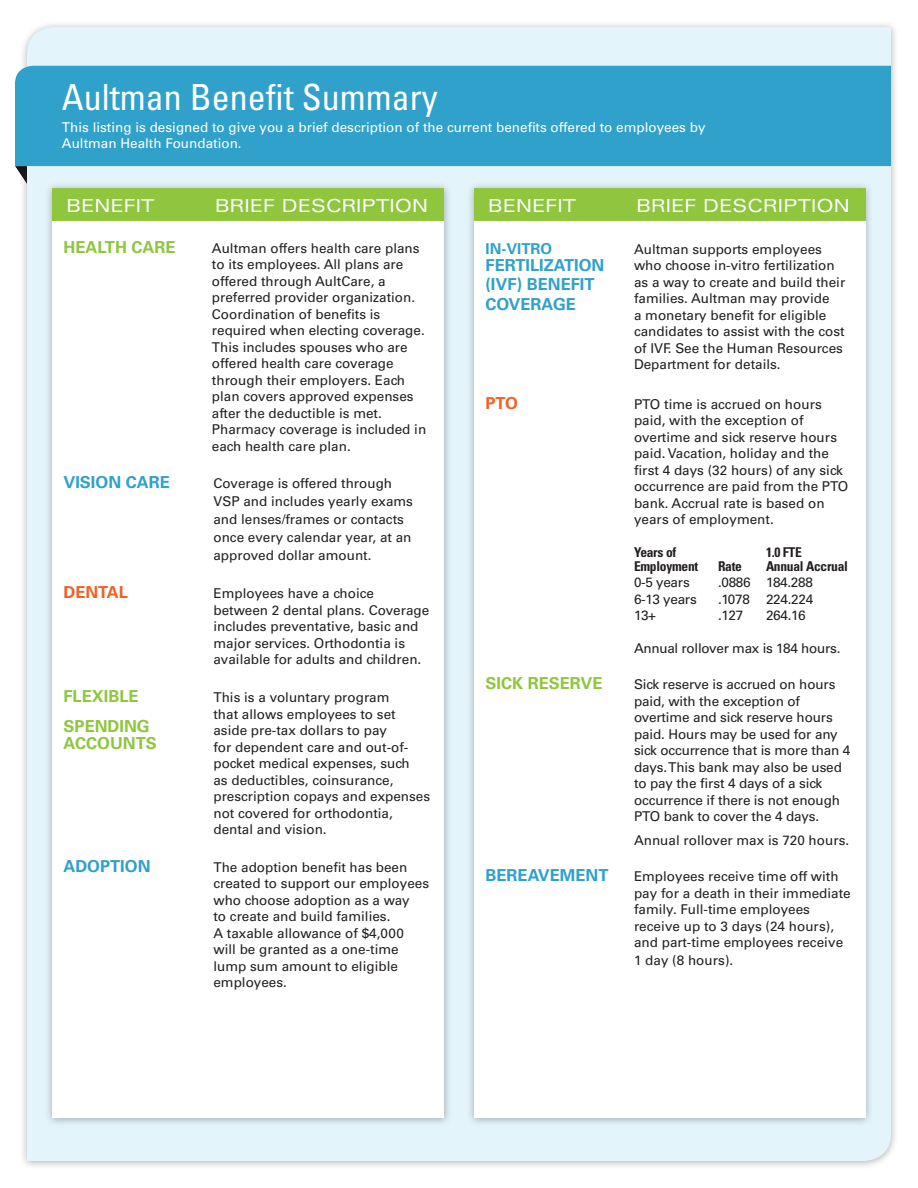
<style>
.page{position:relative;width:918px;height:1188px;background:#fff}
.page>*{position:absolute;margin:0;border:0;box-sizing:border-box;transform-origin:0 0}
.t1{font:condensed 36px "Univers LT Std";color:#fff}
.t2{font:expanded 18px "Univers LT Std";color:#fff}
.t3{font:700 16.5px "Univers LT Std";color:#2fa1ca}
.t4{font:700 16.5px "Univers LT Std";color:#8fc63e}
.t5{font:700 16.5px "Univers LT Std";color:#f26024}
.t6{font:700 15px "Univers LT Std";color:#2fa1ca}
.t7{font:13.5px/16.5px "Univers LT Std";color:#231f20}
.t8{font:13.5px/16.2px "Univers LT Std";color:#fff}
.t9{font:13.5px "Univers LT Std";letter-spacing:-.02em;color:#231f20}
.t10{font:700 condensed 13.5px "Univers LT Std";letter-spacing:-.02em;color:#231f20}
</style>
<div class="page">
<div style="left:19px;top:20px;width:880px;height:1151px;background:#231f20;opacity:.35"></div>
<div style="left:27px;top:27px;width:864px;height:1134px;background:#e4f4fb"></div>
<div style="left:15px;top:66px;width:876px;height:100px;background:#2fa1ca"></div>
<div style="left:44px;top:182px;width:409px;height:945px;background:#231f20;opacity:.35"></div>
<div style="left:53px;top:189px;width:391px;height:929px;background:#fff"></div>
<div style="left:466px;top:182px;width:408px;height:945px;background:#231f20;opacity:.35"></div>
<div style="left:474px;top:189px;width:391px;height:929px;background:#fff"></div>
<div style="left:53px;top:189px;width:391px;height:32px;background:#8fc63e"></div>
<div style="left:474px;top:189px;width:391px;height:32px;background:#8fc63e"></div>
<div style="left:14px;top:165px;width:15px;height:21px;background:#231f20;opacity:.35"></div>
<p class="t1" style="left:62px;top:74px;width:377px">Aultman Benefit Summary</p>
<p class="t8" style="left:62px;top:119px;width:645px">This listing is designed to give you a brief description of the current benefits offered to employees by<br>Aultman Health Foundation.</p>
<p class="t2" style="left:67px;top:195px;width:89px">BENEFIT</p>
<p class="t2" style="left:215px;top:195px;width:215px">BRIEF DESCRIPTION</p>
<p class="t2" style="left:488px;top:195px;width:89px">BENEFIT</p>
<p class="t2" style="left:637px;top:195px;width:215px">BRIEF DESCRIPTION</p>
<p class="t4" style="left:63px;top:237px;width:114px">HEALTH CARE</p>
<p class="t7" style="left:212px;top:240px;width:216px">Aultman offers health care plans to its employees. All plans are offered through AultCare, a preferred provider organization.<br>Coordination of benefits is required when electing coverage.<br>This includes spouses who are offered health care coverage through their employers. Each plan covers approved expenses after the deductible is met.<br>Pharmacy coverage is included in each health care plan.</p>
<p class="t3" style="left:63px;top:473px;width:108px">VISION CARE</p>
<p class="t7" style="left:213px;top:475px;width:201px;line-height:18px">Coverage is offered through<br>VSP and includes yearly exams and lenses/frames or contacts once every calendar year, at an approved dollar amount.</p>
<p class="t5" style="left:63px;top:583px;width:66px">DENTAL</p>
<p class="t7" style="left:213px;top:585px;width:217px">Employees have a choice between 2 dental plans. Coverage includes preventative, basic and major services. Orthodontia is available for adults and children.</p>
<p class="t4" style="left:63px;top:687px;width:77px">FLEXIBLE</p>
<p class="t7" style="left:213px;top:689px;width:218px">This is a voluntary program<br>that allows employees to set aside pre-tax dollars to pay<br>for dependent care and out-of&shy;pocket medical expenses, such<br>as deductibles, coinsurance, prescription copays and expenses not covered for orthodontia, dental and vision.</p>
<p class="t3" style="left:63px;top:856px;width:89px">ADOPTION</p>
<p class="t7" style="left:213px;top:859px;width:217px">The adoption benefit has been created to support our employees who choose adoption as a way<br>to create and build families.<br>A taxable allowance of $4,000 will be granted as a one-time lump sum amount to eligible employees.</p>
<p class="t6" style="left:486px;top:240px;width:68px">IN-VITRO</p>
<p class="t7" style="left:634px;top:241px;width:213px">Aultman supports employees who choose in-vitro fertilization as a way to create and build their families. Aultman may provide<br>a monetary benefit for eligible candidates to assist with the cost of IVF. See the Human Resources<br>Department for details.</p>
<p class="t5" style="left:486px;top:393px;width:34px">PTO</p>
<p class="t7" style="left:634px;top:396px;width:216px">PTO time is accrued on hours paid, with the exception of overtime and sick reserve hours paid. Vacation, holiday and the first 4 days (32 hours) of any sick occurrence are paid from the PTO bank. Accrual rate is based on years of employment.</p>
<p class="t10" style="left:634px;top:544px;width:44px">Years of</p>
<p class="t10" style="left:766px;top:544px;width:37px">1.0 FTE</p>
<p class="t10" style="left:634px;top:558px;width:66px">Employment</p>
<p class="t10" style="left:718px;top:558px;width:25px">Rate</p>
<p class="t10" style="left:766px;top:558px;width:83px">Annual Accrual</p>
<p class="t7" style="left:634px;top:575px;width:57px">0-5 years</p>
<p class="t9" style="left:718px;top:575px;width:96px">.0886 184.288</p>
<p class="t7" style="left:634px;top:591px;width:64px">6-13 years</p>
<p class="t9" style="left:718px;top:591px;width:97px">.1078 224.224</p>
<p class="t7" style="left:634px;top:608px;width:24px">13+</p>
<p class="t7" style="left:718px;top:608px;width:27px">.127</p>
<p class="t7" style="left:766px;top:608px;width:41px">264.16</p>
<p class="t9" style="left:634px;top:641px;width:208px">Annual rollover max is 184 hours.</p>
<p class="t4" style="left:486px;top:674px;width:119px">SICK RESERVE</p>
<p class="t7" style="left:634px;top:677px;width:218px">Sick reserve is accrued on hours paid, with the exception of overtime and sick reserve hours paid. Hours may be used for any sick occurrence that is more than 4 days. This bank may also be used to pay the first 4 days of a sick occurrence if there is not enough<br>PTO bank to cover the 4 days.</p>
<p class="t7" style="left:634px;top:833px;width:217px">Annual rollover max is 720 hours.</p>
<p class="t3" style="left:486px;top:866px;width:125px">BEREAVEMENT</p>
<p class="t7" style="left:634px;top:869px;width:218px">Employees receive time off with pay for a death in their immediate family. Full-time employees receive up to 3 days (24 hours), and part-time employees receive</p>
<p class="t7" style="left:634px;top:953px;width:101px">1 day (8 hours).</p>
<p class="t3" style="left:486px;top:255px;width:120px">FERTILIZATION</p>
<p class="t3" style="left:486px;top:275px;width:111px">(IVF) BENEFIT</p>
<p class="t3" style="left:486px;top:295px;width:92px">COVERAGE</p>
<p class="t4" style="left:64px;top:717px;width:88px">SPENDING</p>
<p class="t4" style="left:64px;top:733px;width:95px">ACCOUNTS</p>
</div>
